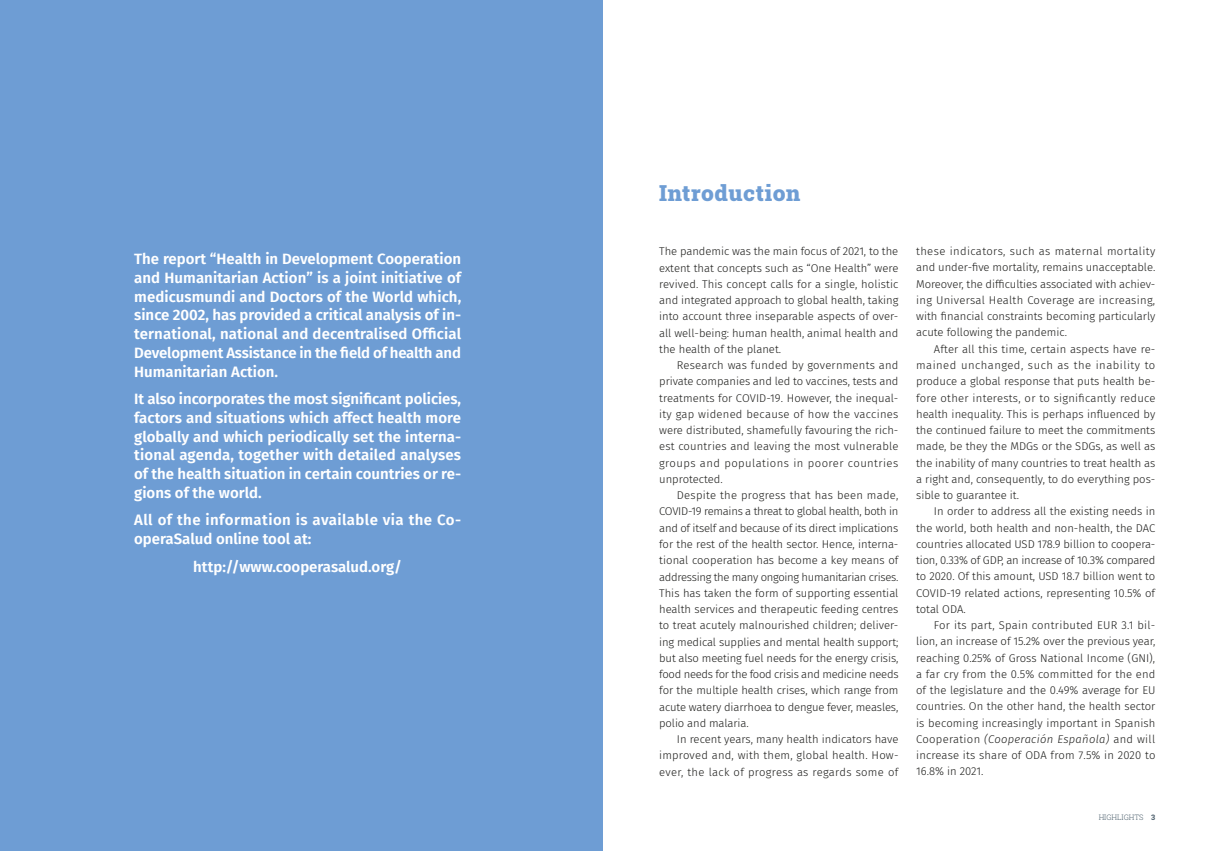
<style>
.page{position:relative;width:1205px;height:851px;background:#fff}
.page>*{position:absolute;margin:0;border:0;box-sizing:border-box;transform-origin:0 0}
.t1{font:900 22.5px "Roboto Slab";letter-spacing:.025em;color:#6e9dd4}
.t2{font:600 15px/18.8px "Fira Sans";color:#fff;text-align:justify}
.t3{font:600 15px/18.8px "Fira Sans";letter-spacing:.025em;color:#fff}
.t4{font:300 11.25px/16.2px "Fira Sans";color:#1c1c1a;text-align:justify}
.t5{font:300 7.5px "Roboto Slab";color:#475a68}
.s1{font-style:italic}
.s2{font-weight:700}
</style>
<div class="page">
<div style="left:0;top:0;width:602px;height:850px;background:#6e9dd4"></div>
<p class="t2" style="left:134px;top:248px;width:328px">The report “Health in Development Cooperation and Humanitarian Action” is a joint initiative of medicusmundi and Doctors of the World which, since 2002, has provided a critical analysis of in&shy;ternational, national and decentralised Official Development Assistance in the field of health and Humanitarian Action.</p>
<p class="t2" style="left:134px;top:388px;width:328px">It also incorporates the most significant policies, factors and situations which affect health more globally and which periodically set the interna&shy;tional agenda, together with detailed analyses of the health situation in certain countries or re&shy;gions of the world.</p>
<h2 class="t3" style="left:134px;top:510px;width:328px">All of the information is available via the Co&shy;operaSalud online tool at:</h2>
<h2 class="t2" style="left:193px;top:556px;width:210px">http://www.cooperasalud.org/</h2>
<h1 class="t1" style="left:659px;top:177px;width:143px">Introduction</h1>
<p class="t4" style="left:659px;top:243px;width:241px">The pandemic was the main focus of 2021, to the extent that concepts such as “One Health” were revived. This concept calls for a single, holistic and integrated approach to global health, taking into account three inseparable aspects of over&shy;all well-being: human health, animal health and the health of the planet.</p>
<p class="t4" style="left:659px;top:357px;width:241px;text-indent:18px">Research was funded by governments and private companies and led to vaccines, tests and treatments for COVID-19. However, the inequal&shy;ity gap widened because of how the vaccines were distributed, shamefully favouring the rich&shy;est countries and leaving the most vulnerable groups and populations in poorer countries unprotected.</p>
<p class="t4" style="left:659px;top:487px;width:241px;text-indent:18px">Despite the progress that has been made, COVID-19 remains a threat to global health, both in and of itself and because of its direct implications for the rest of the health sector. Hence, interna&shy;tional cooperation has become a key means of addressing the many ongoing humanitarian crises.<br>This has taken the form of supporting essential health services and therapeutic feeding centres to treat acutely malnourished children; deliver&shy;ing medical supplies and mental health support; but also meeting fuel needs for the energy crisis, food needs for the food crisis and medicine needs for the multiple health crises, which range from acute watery diarrhoea to dengue fever, measles, polio and malaria.</p>
<p class="t4" style="left:659px;top:730px;width:241px;text-indent:18px">In recent years, many health indicators have improved and, with them, global health. How&shy;ever, the lack of progress as regards some of</p>
<p class="t4" style="left:916px;top:243px;width:241px">these indicators, such as maternal mortality and under-five mortality, remains unacceptable.<br>Moreover, the difficulties associated with achiev&shy;ing Universal Health Coverage are increasing, with financial constraints becoming particularly acute following the pandemic.</p>
<p class="t4" style="left:916px;top:340px;width:241px;text-indent:18px">After all this time, certain aspects have re&shy;mained unchanged, such as the inability to produce a global response that puts health be&shy;fore other interests, or to significantly reduce health inequality. This is perhaps influenced by the continued failure to meet the commitments made, be they the MDGs or the SDGs, as well as the inability of many countries to treat health as a right and, consequently, to do everything pos&shy;sible to guarantee it.</p>
<p class="t4" style="left:916px;top:503px;width:241px;text-indent:18px">In order to address all the existing needs in the world, both health and non-health, the DAC countries allocated USD 178.9 billion to coopera&shy;tion, 0.33% of GDP, an increase of 10.3% compared to 2020. Of this amount, USD 18.7 billion went to COVID-19 related actions, representing 10.5% of total ODA.</p>
<p class="t4" style="left:916px;top:617px;width:241px;text-indent:18px">For its part, Spain contributed EUR 3.1 bil&shy;lion, an increase of 15.2% over the previous year, reaching 0.25% of Gross National Income (GNI), a far cry from the 0.5% committed for the end of the legislature and the 0.49% average for EU countries. On the other hand, the health sector is becoming increasingly important in Spanish Cooperation <span class="s1">(Cooperación Española)</span> and will increase its share of ODA from 7.5% in 2020 to 16.8% in 2021.</p>
<p class="t5" style="left:1098px;top:811px;width:58px">HIGHLIGHTS <span class="s2">3</span></p>
</div>
